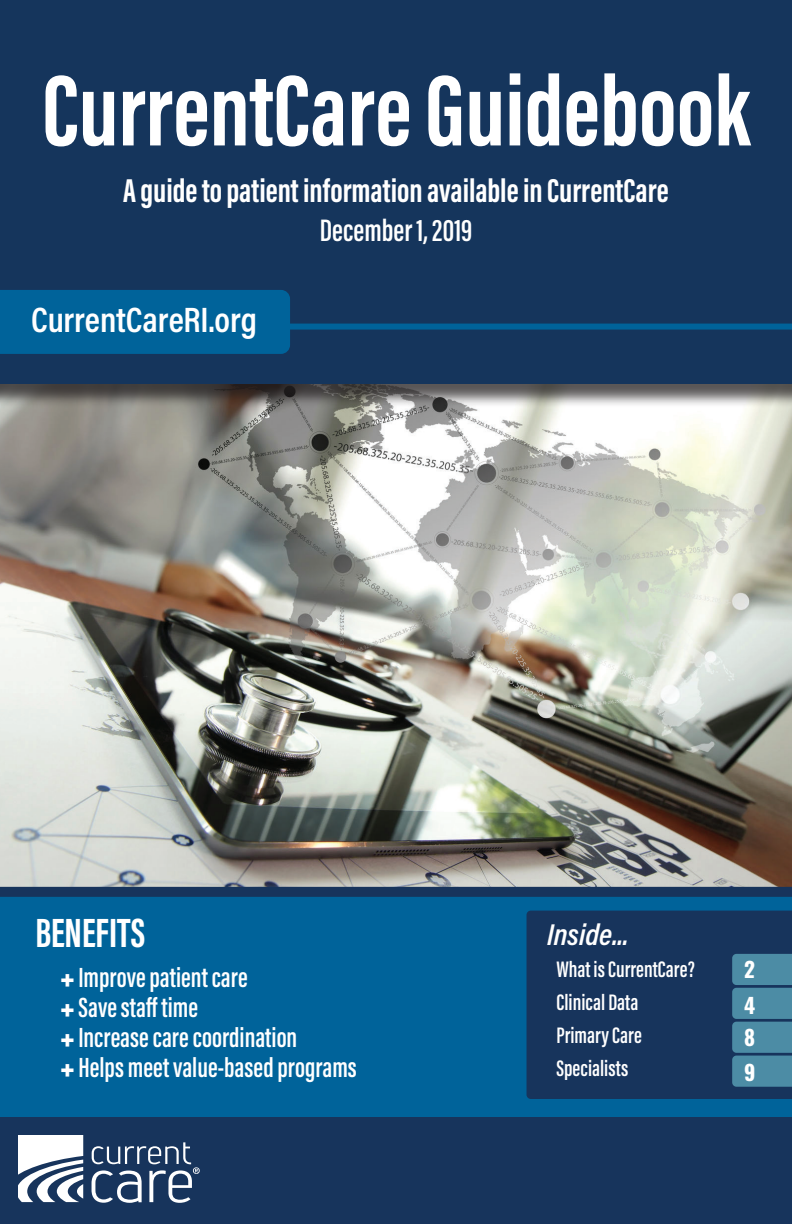
<style>
.page{position:relative;width:792px;height:1224px;background:#fff}
.page>*{position:absolute;margin:0;border:0;box-sizing:border-box;transform-origin:0 0}
.t1{font:700 103.4px "Acumin Pro Extra Cond";color:#fff}
.Paragraph_Style_1{font:700 42px "Acumin Pro Extra Cond";color:#fff}
.t2{font:600 35.6px "Acumin Pro Cond";color:#fff}
.t3{font:700 34px "Acumin Pro Extra Cond";color:#fff}
.t4{font:600 32px "Acumin Pro Extra Cond";letter-spacing:.005em;color:#fff}
.Paragraph_Style_1-2{font:italic 600 30.4px "Acumin Pro Cond";color:#fff}
.t5{font:600 28.6px "Acumin Pro Extra Cond";color:#fff}
.t6{font:600 23.2px "Acumin Pro Extra Cond";color:#fff}
.t7{font:700 21.2px "Oswald";color:#fff}
.s1{font-weight:900}
</style>
<div class="page">
<div style="left:0;top:865px;width:792px;height:252px;background:#00639a"></div>
<img style="left:0;top:408px;width:792px;height:479px">
<div style="left:0;top:0;width:792px;height:408px;background:#231f20;opacity:.75"></div>
<div style="left:0;top:0;width:792px;height:383px;background:#15355c"></div>
<div style="left:527px;top:911px;width:265px;height:188px;background:#17345c"></div>
<svg style="left:732px;top:954px;width:60px;height:133px;background:#48859f"></svg>
<div style="left:0;top:1117px;width:792px;height:107px;background:#17345c"></div>
<div style="left:0;top:887px;width:792px;height:10px;background:#17345c"></div>
<div style="left:0;top:324px;width:792px;height:6px;background:#00639a"></div>
<svg style="left:92px;top:1142px;width:108px;height:61px"></svg>
<svg style="left:19px;top:1136px;width:64px;height:66px"></svg>
<div style="left:0;top:290px;width:290px;height:64px;background:#00639a"></div>
<p class="t1" style="left:42px;top:47px;width:709px">CurrentCare Guidebook</p>
<p class="t3" style="left:123px;top:169px;width:547px">A guide to patient information available in CurrentCare</p>
<p class="t4" style="left:320px;top:211px;width:154px">December 1, 2019</p>
<p class="t2" style="left:31px;top:296px;width:227px">CurrentCareRI.org</p>
<p class="Paragraph_Style_1" style="left:35px;top:908px;width:111px">BENEFITS</p>
<p class="t5" style="left:61px;top:960px;width:189px"><span class="s1">+</span> Improve patient care</p>
<p class="t5" style="left:61px;top:990px;width:139px"><span class="s1">+</span> Save staff time</p>
<p class="t5" style="left:61px;top:1020px;width:238px"><span class="s1">+</span> Increase care coordination</p>
<p class="t5" style="left:61px;top:1050px;width:298px"><span class="s1">+</span> Helps meet value-based programs</p>
<p class="Paragraph_Style_1-2" style="left:547px;top:914px;width:83px">Inside...</p>
<p class="t6" style="left:556px;top:955px;width:140px">What is CurrentCare?</p>
<p class="t6" style="left:556px;top:988px;width:84px">Clinical Data</p>
<p class="t6" style="left:556px;top:1022px;width:87px">Primary Care</p>
<p class="t6" style="left:556px;top:1054px;width:73px">Specialists</p>
<p class="t7" style="left:744px;top:959px;width:12px">2</p>
<p class="t7" style="left:744px;top:994px;width:13px">4</p>
<p class="t7" style="left:744px;top:1026px;width:13px">8</p>
<p class="t7" style="left:744px;top:1061px;width:13px">9</p>
</div>
